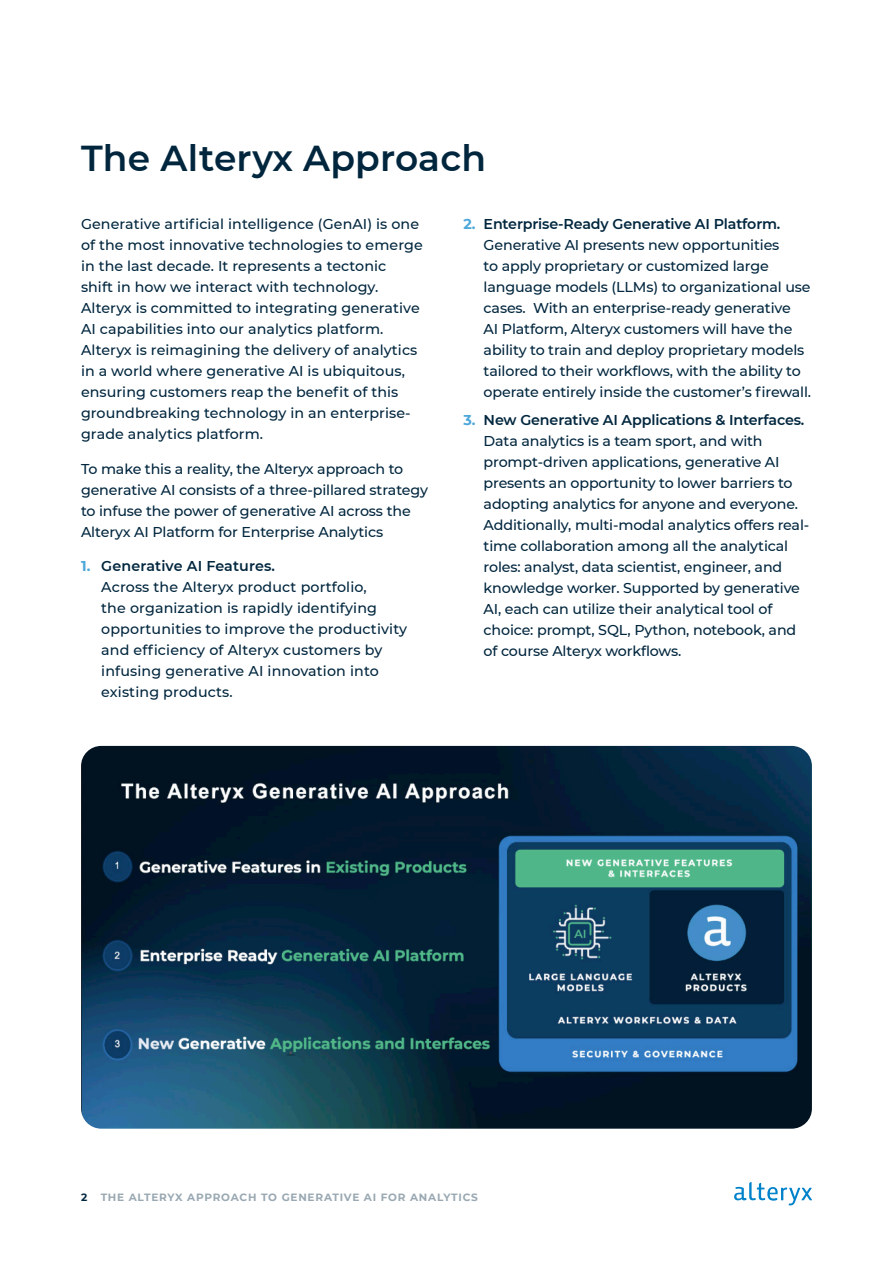
<style>
.page{position:relative;width:893px;height:1263px;background:#fff}
.page>*{position:absolute;margin:0;border:0;box-sizing:border-box;transform-origin:0 0}
.h1_-_page_header{font:600 36px "Montserrat";letter-spacing:.005em;color:#00263e}
.body_-_normal{font:500 14.25px/21px "Montserrat";letter-spacing:-.01em;color:#00263e}
.body_-_normal-2{font:500 14.25px/21px "Montserrat";letter-spacing:.01em;color:#00263e}
.t1{font:700 10.5px "Montserrat";letter-spacing:.075em;color:#99a8b2}
.t2{font:700 10.5px "Montserrat";color:#00263e}
.s1{font-weight:700;color:#4ca7da}
.s2{font-weight:600}
</style>
<div class="page">
<svg style="left:734px;top:1182px;width:78px;height:23px"></svg>
<img style="left:81px;top:746px;width:731px;height:383px">
<p class="h1_-_page_header" style="left:81px;top:133px;width:407px">The Alteryx Approach</p>
<p class="body_-_normal" style="left:81px;top:213px;width:343px">Generative artificial intelligence (GenAI) is one of the most innovative technologies to emerge in the last decade. It represents a tectonic<br>shift in how we interact with technology.<br>Alteryx is committed to integrating generative AI capabilities into our analytics platform.<br>Alteryx is reimagining the delivery of analytics in a world where generative AI is ubiquitous, ensuring customers reap the benefit of this groundbreaking technology in an enterprise&shy;grade analytics platform.</p>
<p class="body_-_normal" style="left:81px;top:457px;width:349px">To make this a reality, the Alteryx approach to generative AI consists of a three-pillared strategy to infuse the power of generative AI across the Alteryx AI Platform for Enterprise Analytics</p>
<p class="body_-_normal-2" style="left:101px;top:555px;width:307px;text-indent:-20px"><span class="s1">1.</span> <span class="s2">Generative AI Features.<br></span>Across the Alteryx product portfolio,<br>the organization is rapidly identifying opportunities to improve the productivity and efficiency of Alteryx customers by infusing generative AI innovation into existing products.</p>
<p class="body_-_normal" style="left:484px;top:213px;width:329px;text-indent:-20px"><span class="s1">2.</span> <span class="s2">Enterprise-Ready Generative AI Platform.<br></span>Generative AI presents new opportunities<br>to apply proprietary or customized large language models (LLMs) to organizational use cases. With an enterprise-ready generative<br>AI Platform, Alteryx customers will have the ability to train and deploy proprietary models tailored to their workflows, with the ability to operate entirely inside the customer’s firewall.</p>
<p class="body_-_normal" style="left:484px;top:409px;width:327px;text-indent:-20px"><span class="s1">3.</span> <span class="s2">New Generative AI Applications &amp; Interfaces.<br></span>Data analytics is a team sport, and with prompt-driven applications, generative AI presents an opportunity to lower barriers to adopting analytics for anyone and everyone.<br>Additionally, multi-modal analytics offers real&shy;time collaboration among all the analytical roles: analyst, data scientist, engineer, and knowledge worker. Supported by generative AI, each can utilize their analytical tool of choice: prompt, SQL, Python, notebook, and of course Alteryx workflows.</p>
<p class="t2" style="left:81px;top:1190px;width:8px">2</p>
<p class="t1" style="left:101px;top:1190px;width:379px">THE ALTERYX APPROACH TO GENERATIVE AI FOR ANALYTICS</p>
</div>
